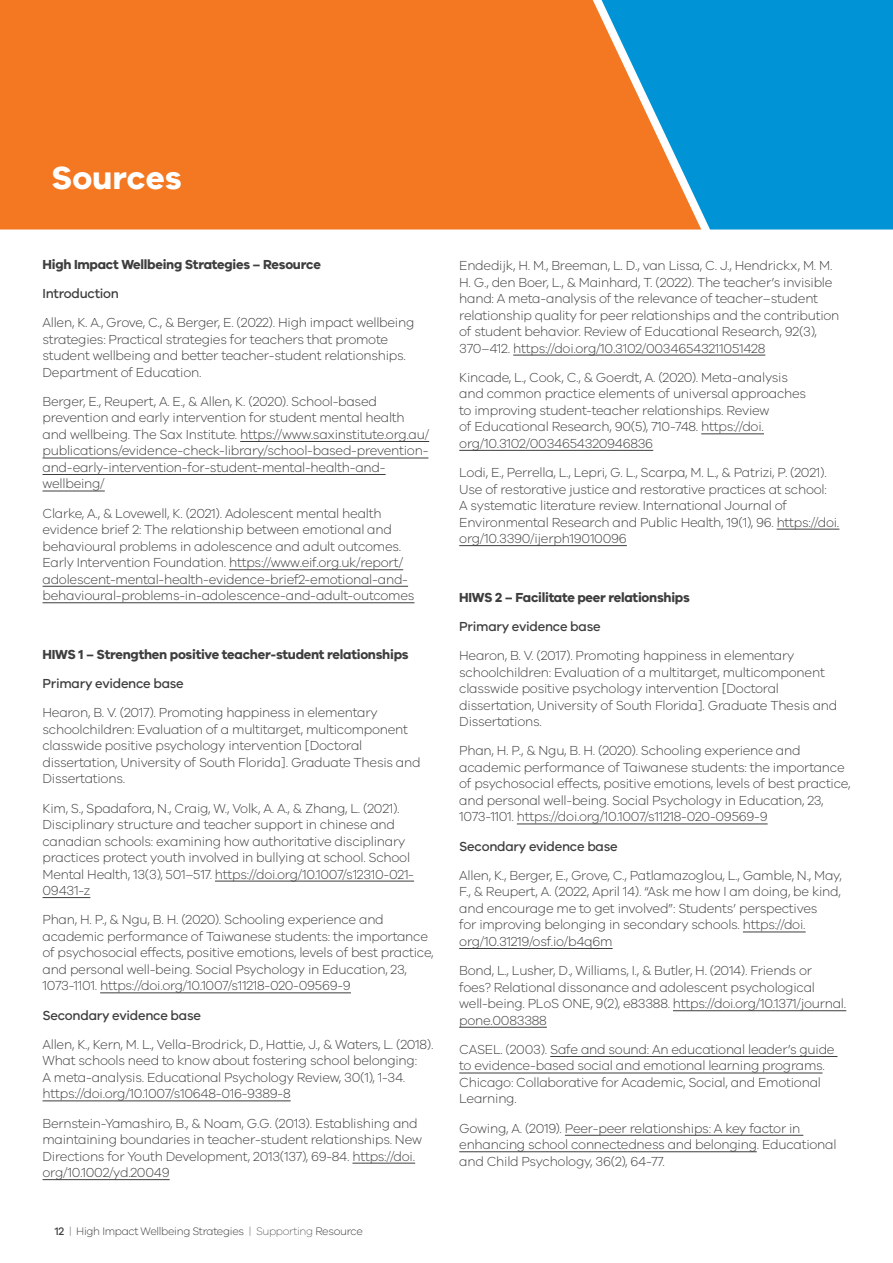
<style>
.page{position:relative;width:893px;height:1263px;background:#fff}
.page>*{position:absolute;margin:0;border:0;box-sizing:border-box;transform-origin:0 0}
.Page_Header{font:700 33px "VIC";color:#fff}
.Body_-_Sources{font:300 13.5px/16.5px "VIC";letter-spacing:-.02em;color:#3e3e3f}
.Body_-_Sources-2{font:700 13.5px "VIC";letter-spacing:-.02em;color:#3e3e3f}
.Body_-_Sources-3{font:500 13.5px "VIC";letter-spacing:-.02em;color:#3e3e3f}
.t1{font:300 11.25px "VIC";letter-spacing:-.03em;color:#3e3e3f}
.s1{font-weight:500}
.s2{font-weight:200}
</style>
<div class="page">
<div style="left:0;top:0;width:595px;height:230px;background:#f47721"></div>
<svg style="left:595px;top:0;width:298px;height:230px;background:#3291b7"></svg>
<hr style="left:240px;top:441px;width:189px;height:1px;background:#3e3e3f">
<hr style="left:43px;top:458px;width:385px;height:1px;background:#3e3e3f">
<hr style="left:43px;top:474px;width:343px;height:1px;background:#3e3e3f">
<hr style="left:43px;top:491px;width:62px;height:1px;background:#3e3e3f">
<hr style="left:229px;top:569px;width:174px;height:1px;background:#3e3e3f">
<hr style="left:43px;top:586px;width:365px;height:1px;background:#3e3e3f">
<hr style="left:43px;top:602px;width:371px;height:1px;background:#3e3e3f">
<hr style="left:215px;top:881px;width:199px;height:1px;background:#3e3e3f">
<hr style="left:43px;top:897px;width:47px;height:1px;background:#3e3e3f">
<hr style="left:100px;top:992px;width:251px;height:1px;background:#3e3e3f">
<hr style="left:43px;top:1100px;width:248px;height:1px;background:#3e3e3f">
<hr style="left:352px;top:1163px;width:63px;height:1px;background:#3e3e3f">
<hr style="left:43px;top:1179px;width:127px;height:1px;background:#3e3e3f">
<hr style="left:513px;top:355px;width:252px;height:1px;background:#3e3e3f">
<hr style="left:701px;top:434px;width:63px;height:1px;background:#3e3e3f">
<hr style="left:459px;top:450px;width:194px;height:1px;background:#3e3e3f">
<hr style="left:777px;top:529px;width:62px;height:1px;background:#3e3e3f">
<hr style="left:459px;top:545px;width:168px;height:1px;background:#3e3e3f">
<hr style="left:517px;top:824px;width:251px;height:1px;background:#3e3e3f">
<hr style="left:743px;top:932px;width:63px;height:1px;background:#3e3e3f">
<hr style="left:459px;top:948px;width:154px;height:1px;background:#3e3e3f">
<hr style="left:673px;top:1010px;width:173px;height:1px;background:#3e3e3f">
<hr style="left:459px;top:1027px;width:88px;height:1px;background:#3e3e3f">
<hr style="left:550px;top:1056px;width:287px;height:1px;background:#3e3e3f">
<hr style="left:459px;top:1073px;width:363px;height:1px;background:#3e3e3f">
<hr style="left:565px;top:1135px;width:238px;height:1px;background:#3e3e3f">
<hr style="left:459px;top:1151px;width:298px;height:1px;background:#3e3e3f">
<p class="Page_Header" style="left:51px;top:157px;width:132px">Sources</p>
<p class="Body_-_Sources-2" style="left:43px;top:256px;width:280px">High Impact Wellbeing Strategies – Resource</p>
<p class="Body_-_Sources-3" style="left:43px;top:285px;width:78px">Introduction</p>
<p class="Body_-_Sources" style="left:43px;top:314px;width:373px">Allen, K. A., Grove, C., &amp; Berger, E. (2022). High impact wellbeing strategies: Practical strategies for teachers that promote student wellbeing and better teacher-student relationships.<br>Department of Education.</p>
<p class="Body_-_Sources" style="left:43px;top:393px;width:388px">Berger, E., Reupert, A. E., &amp; Allen, K. (2020). School-based prevention and early intervention for student mental health and wellbeing. The Sax Institute. https://www.saxinstitute.org.au/ publications/evidence-check-library/school-based-prevention&shy;and-early-intervention-for-student-mental-health-and&shy;wellbeing/</p>
<p class="Body_-_Sources" style="left:43px;top:504px;width:373px">Clarke, A., &amp; Lovewell, K. (2021). Adolescent mental health evidence brief 2: The relationship between emotional and behavioural problems in adolescence and adult outcomes.<br>Early Intervention Foundation. https://www.eif.org.uk/report/ adolescent-mental-health-evidence-brief2-emotional-and&shy;behavioural-problems-in-adolescence-and-adult-outcomes</p>
<p class="Body_-_Sources-2" style="left:43px;top:646px;width:368px">HIWS 1 – Strengthen positive teacher-student relationships</p>
<p class="Body_-_Sources-3" style="left:43px;top:675px;width:143px">Primary evidence base</p>
<p class="Body_-_Sources" style="left:43px;top:704px;width:380px">Hearon, B. V. (2017). Promoting happiness in elementary schoolchildren: Evaluation of a multitarget, multicomponent classwide positive psychology intervention [Doctoral dissertation, University of South Florida]. Graduate Thesis and Dissertations.</p>
<p class="Body_-_Sources" style="left:43px;top:799px;width:373px">Kim, S., Spadafora, N., Craig, W., Volk, A. A., &amp; Zhang, L. (2021).<br>Disciplinary structure and teacher support in chinese and canadian schools: examining how authoritative disciplinary practices protect youth involved in bullying at school. School Mental Health, 13(3), 501–517. https://doi.org/10.1007/s12310-021- 09431-z</p>
<p class="Body_-_Sources" style="left:43px;top:911px;width:393px">Phan, H. P., &amp; Ngu, B. H. (2020). Schooling experience and academic performance of Taiwanese students: the importance of psychosocial effects, positive emotions, levels of best practice, and personal well-being. Social Psychology in Education, 23, 1073-1101. https://doi.org/10.1007/s11218-020-09569-9</p>
<p class="Body_-_Sources-3" style="left:43px;top:1007px;width:160px">Secondary evidence base</p>
<p class="Body_-_Sources" style="left:43px;top:1035px;width:393px">Allen, K., Kern, M. L., Vella-Brodrick, D., Hattie, J., &amp; Waters, L. (2018).<br>What schools need to know about fostering school belonging:<br>A meta-analysis. Educational Psychology Review, 30(1), 1-34. https://doi.org/10.1007/s10648-016-9389-8</p>
<p class="Body_-_Sources" style="left:43px;top:1114px;width:381px">Bernstein-Yamashiro, B., &amp; Noam, G.G. (2013). Establishing and maintaining boundaries in teacher-student relationships. New Directions for Youth Development, 2013(137), 69-84. https://doi. org/10.1002/yd.20049</p>
<p class="t1" style="left:55px;top:1224px;width:310px"><span class="s1">12</span> <span class="s2">|</span> High Impact Wellbeing Strategies <span class="s2">| Supporting</span> Resource</p>
<p class="Body_-_Sources" style="left:459px;top:257px;width:382px">Endedijk, H. M., Breeman, L. D., van Lissa, C. J., Hendrickx, M. M.<br>H. G., den Boer, L., &amp; Mainhard, T. (2022). The teacher’s invisible hand: A meta-analysis of the relevance of teacher–student relationship quality for peer relationships and the contribution of student behavior. Review of Educational Research, 92(3), 370–412. https://doi.org/10.3102/00346543211051428</p>
<p class="Body_-_Sources" style="left:459px;top:369px;width:348px">Kincade, L., Cook, C., &amp; Goerdt, A. (2020). Meta-analysis and common practice elements of universal approaches to improving student-teacher relationships. Review<br>of Educational Research, 90(5), 710-748. https://doi. org/10.3102/0034654320946836</p>
<p class="Body_-_Sources" style="left:459px;top:464px;width:382px">Lodi, E., Perrella, L., Lepri, G. L., Scarpa, M. L., &amp; Patrizi, P. (2021).<br>Use of restorative justice and restorative practices at school:<br>A systematic literature review. International Journal of Environmental Research and Public Health, 19(1), 96. https://doi. org/10.3390/ijerph19010096</p>
<p class="Body_-_Sources-2" style="left:459px;top:589px;width:232px">HIWS 2 – Facilitate peer relationships</p>
<p class="Body_-_Sources-3" style="left:459px;top:618px;width:143px">Primary evidence base</p>
<p class="Body_-_Sources" style="left:459px;top:647px;width:380px">Hearon, B. V. (2017). Promoting happiness in elementary schoolchildren: Evaluation of a multitarget, multicomponent classwide positive psychology intervention [Doctoral dissertation, University of South Florida]. Graduate Thesis and Dissertations.</p>
<p class="Body_-_Sources" style="left:459px;top:742px;width:393px">Phan, H. P., &amp; Ngu, B. H. (2020). Schooling experience and academic performance of Taiwanese students: the importance of psychosocial effects, positive emotions, levels of best practice, and personal well-being. Social Psychology in Education, 23, 1073-1101. https://doi.org/10.1007/s11218-020-09569-9</p>
<p class="Body_-_Sources-3" style="left:459px;top:838px;width:160px">Secondary evidence base</p>
<p class="Body_-_Sources" style="left:459px;top:867px;width:384px">Allen, K., Berger, E., Grove, C., Patlamazoglou, L., Gamble, N., May, F., &amp; Reupert, A. (2022, April 14). “Ask me how I am doing, be kind, and encourage me to get involved”: Students’ perspectives<br>for improving belonging in secondary schools. https://doi. org/10.31219/osf.io/b4q6m</p>
<p class="Body_-_Sources" style="left:459px;top:962px;width:389px">Bond, L., Lusher, D., Williams, I., &amp; Butler, H. (2014). Friends or foes? Relational dissonance and adolescent psychological well-being. PLoS ONE, 9(2), e83388. https://doi.org/10.1371/journal. pone.0083388</p>
<p class="Body_-_Sources" style="left:459px;top:1041px;width:377px">CASEL. (2003). Safe and sound: An educational leader’s guide to evidence-based social and emotional learning programs.<br>Chicago: Collaborative for Academic, Social, and Emotional Learning.</p>
<p class="Body_-_Sources" style="left:459px;top:1119px;width:379px">Gowing, A. (2019). Peer-peer relationships: A key factor in enhancing school connectedness and belonging. Educational and Child Psychology, 36(2), 64-77.</p>
</div>
